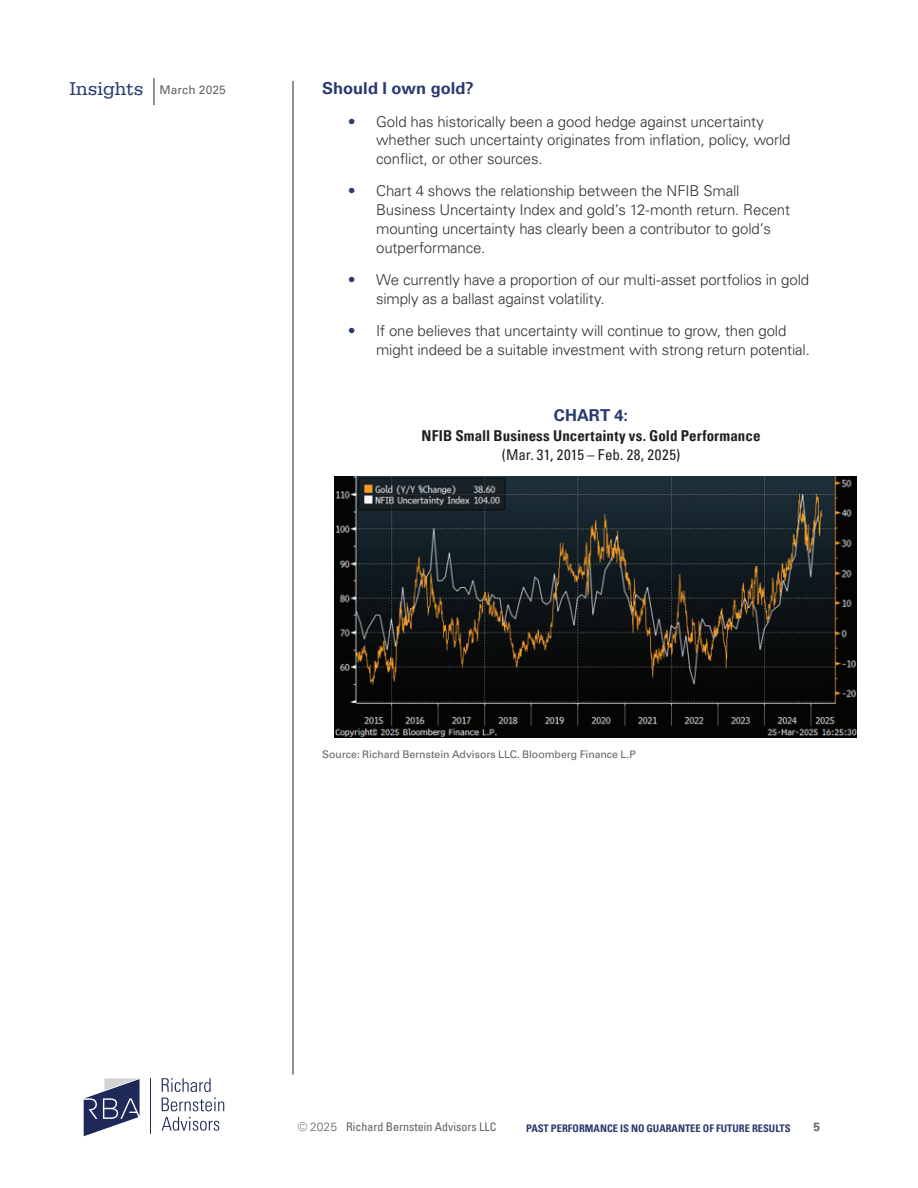
<style>
.page{position:relative;width:918px;height:1188px;background:#fff}
.page>*{position:absolute;margin:0;border:0;box-sizing:border-box;transform-origin:0 0}
.Subhead_Universe_65_11_pt{font:700 16.5px "Univers LT Pro 65";color:#2a3a70}
.t1{font:300 15px/18.8px "Univers LT Pro 45";letter-spacing:-.01em;color:#312f30}
.t2{font:700 condensed 15px "Univers LT Pro";letter-spacing:.005em;color:#231f20}
.t3{font:condensed 15px "Univers LT Pro";letter-spacing:.025em;color:#231f20}
.t4{font:condensed 12px "Univers LT Pro";color:#636366}
.t5{font:12px "Univers LT Pro 55 Roman";letter-spacing:.005em;color:#636366}
.t6{font:700 12px "Univers LT Pro 65";color:#636366}
.t7{font:10.5px "Univers LT Pro 55 Roman";color:#636366}
.t8{font:700 condensed 10.5px "Univers LT Pro";color:#2a3a70}
.s1{font-family:"Serifa Std";font-size:19.5px;color:#2a3a70}
.s2{font-family:"Univers LT Pro 65";font-weight:700;color:#2a3a70}
.s3{font-family:"Univers LT Pro 45";font-weight:300;font-stretch:normal}
</style>
<div class="page">
<hr style="left:293px;top:81px;width:1px;height:994px;background:#231f20">
<svg style="left:154px;top:78px;width:1px;height:27px"></svg>
<svg style="left:84px;top:1078px;width:56px;height:58px"></svg>
<hr style="left:151px;top:1078px;width:1px;height:55px;background:#1e2959">
<svg style="left:162px;top:1117px;width:57px;height:14px"></svg>
<svg style="left:162px;top:1078px;width:49px;height:14px"></svg>
<svg style="left:162px;top:1098px;width:62px;height:13px"></svg>
<img style="left:334px;top:476px;width:523px;height:262px">
<p class="t5" style="left:70px;top:82px;width:158px"><span class="s1">Insights</span> March 2025</p>
<p class="Subhead_Universe_65_11_pt" style="left:322px;top:77px;width:153px">Should I own gold?</p>
<p class="t1" style="left:376px;top:111px;width:416px;text-indent:-27px"><span class="s2">•</span> Gold has historically been a good hedge against uncertainty whether such uncertainty originates from inflation, policy, world conflict, or other sources.</p>
<p class="t1" style="left:376px;top:181px;width:415px;text-indent:-27px"><span class="s2">•</span> Chart 4 shows the relationship between the NFIB Small Business Uncertainty Index and gold’s 12-month return. Recent mounting uncertainty has clearly been a contributor to gold’s outperformance.</p>
<p class="t1" style="left:376px;top:270px;width:435px;text-indent:-27px"><span class="s2">•</span> We currently have a proportion of our multi-asset portfolios in gold simply as a ballast against volatility.</p>
<p class="t1" style="left:376px;top:321px;width:435px;text-indent:-27px"><span class="s2">•</span> If one believes that uncertainty will continue to grow, then gold might indeed be a suitable investment with strong return potential.</p>
<p class="Subhead_Universe_65_11_pt" style="left:554px;top:404px;width:76px">CHART 4:</p>
<p class="t2" style="left:422px;top:426px;width:340px">NFIB Small Business Uncertainty vs. Gold Performance</p>
<p class="t3" style="left:502px;top:446px;width:180px">(Mar. 31, 2015 – Feb. 28, 2025)</p>
<p class="t7" style="left:322px;top:747px;width:315px">Source: Richard Bernstein Advisors LLC. Bloomberg Finance L.P</p>
<p class="t4" style="left:298px;top:1119px;width:200px"><span class="s3">© 2025</span> Richard Bernstein Advisors LLC</p>
<p class="t8" style="left:526px;top:1122px;width:266px">PAST PERFORMANCE IS NO GUARANTEE OF FUTURE RESULTS</p>
<p class="t6" style="left:814px;top:1118px;width:8px">5</p>
</div>
